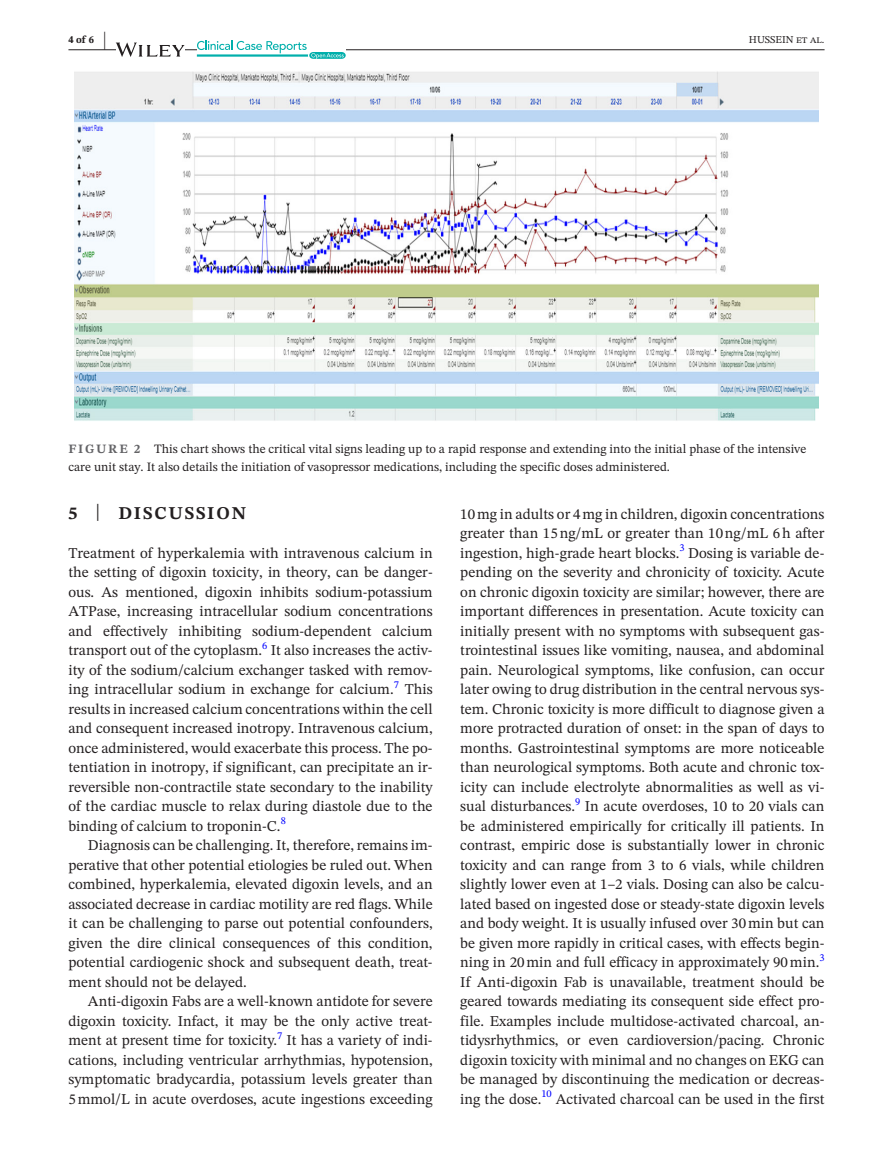
<style>
.page{position:relative;width:893px;height:1174px;background:#fff}
.page>*{position:absolute;margin:0;border:0;box-sizing:border-box;transform-origin:0 0}
.t1{font:700 18px "STIX Two Text";letter-spacing:.1em;color:#231f20}
.t2{font:15px/19.5px "STIX Two Text";color:#231f20;text-align:justify}
.t3{font:12.75px/18px "STIX Two Text";color:#231f20}
.t4{font:10.5px "STIX Two Text";color:#231f20}
.t5{font:10.5px "STIX Two Text";color:#00f}
.t6{font:700 10.5px "STIX Two Text";color:#231f20}
.s1{font-size:21px}
.s2{font-weight:700;color:#636366}
.s3{font-weight:400;font-size:23.7px}
</style>
<div class="page">
<hr style="left:68px;top:49px;width:756px;height:1px;background:#231f20">
<svg style="left:116px;top:43px;width:69px;height:14px"></svg>
<svg style="left:197px;top:41px;width:149px;height:18px"></svg>
<img style="left:74px;top:71px;width:745px;height:350px">
<p class="t6" style="left:68px;top:32px;width:39px">4 of 6 <span class="s1">|</span></p>
<p class="t4" style="left:749px;top:32px;width:77px">HUSSEIN et al.</p>
<p class="t3" style="left:68px;top:440px;width:739px"><span class="s2">FIGURE 2</span> This chart shows the critical vital signs leading up to a rapid response and extending into the initial phase of the intensive care unit stay. It also details the initiation of vasopressor medications, including the specific doses administered.</p>
<p class="t1" style="left:68px;top:500px;width:179px">5 <span class="s3">|</span> DISCUSSION</p>
<p class="t2" style="left:68px;top:543px;width:366px">Treatment of hyperkalemia with intravenous calcium in the setting of digoxin toxicity, in theory, can be danger&shy;ous. As mentioned, digoxin inhibits sodium-potassium ATPase, increasing intracellular sodium concentrations and effectively inhibiting sodium-dependent calcium transport out of the cytoplasm.</p>
<p class="t5" style="left:262px;top:637px;width:7px">6</p>
<p class="t2" style="left:68px;top:640px;width:366px;text-indent:202px">It also increases the activ&shy;ity of the sodium/calcium exchanger tasked with remov&shy;ing intracellular sodium in exchange for calcium.</p>
<p class="t5" style="left:394px;top:676px;width:7px">7</p>
<p class="t2" style="left:68px;top:679px;width:366px;text-indent:336px">This results in increased calcium concentrations within the cell and consequent increased inotropy. Intravenous calcium, once administered, would exacerbate this process. The po&shy;tentiation in inotropy, if significant, can precipitate an ir&shy;reversible non-contractile state secondary to the inability of the cardiac muscle to relax during diastole due to the binding of calcium to troponin-C.</p>
<p class="t5" style="left:281px;top:813px;width:7px">8</p>
<p class="t2" style="left:68px;top:835px;width:366px;text-indent:20px">Diagnosis can be challenging. It, therefore, remains im&shy;perative that other potential etiologies be ruled out. When combined, hyperkalemia, elevated digoxin levels, and an associated decrease in cardiac motility are red flags. While it can be challenging to parse out potential confounders, given the dire clinical consequences of this condition, potential cardiogenic shock and subsequent death, treat&shy;ment should not be delayed.</p>
<p class="t2" style="left:68px;top:991px;width:366px;text-indent:20px">Anti-digoxin Fabs are a well-known antidote for severe digoxin toxicity. Infact, it may be the only active treat&shy;ment at present time for toxicity.</p>
<p class="t5" style="left:277px;top:1027px;width:7px">7</p>
<p class="t2" style="left:68px;top:1030px;width:366px;text-indent:218px">It has a variety of indi&shy;cations, including ventricular arrhythmias, hypotension, symptomatic bradycardia, potassium levels greater than 5mmol/L in acute overdoses, acute ingestions exceeding</p>
<p class="t2" style="left:460px;top:504px;width:366px">10mg in adults or 4mg in children, digoxin concentrations greater than 15ng/mL or greater than 10ng/mL 6h after ingestion, high-grade heart blocks.</p>
<p class="t5" style="left:679px;top:540px;width:7px">3</p>
<p class="t2" style="left:460px;top:543px;width:366px;text-indent:228px">Dosing is variable de&shy;pending on the severity and chronicity of toxicity. Acute on chronic digoxin toxicity are similar; however, there are important differences in presentation. Acute toxicity can initially present with no symptoms with subsequent gas&shy;trointestinal issues like vomiting, nausea, and abdominal pain. Neurological symptoms, like confusion, can occur later owing to drug distribution in the central nervous sys&shy;tem. Chronic toxicity is more difficult to diagnose given a more protracted duration of onset: in the span of days to months. Gastrointestinal symptoms are more noticeable than neurological symptoms. Both acute and chronic tox&shy;icity can include electrolyte abnormalities as well as vi&shy;sual disturbances.</p>
<p class="t5" style="left:575px;top:793px;width:7px">9</p>
<p class="t2" style="left:460px;top:796px;width:366px;text-indent:125px">In acute overdoses, 10 to 20 vials can be administered empirically for critically ill patients. In contrast, empiric dose is substantially lower in chronic toxicity and can range from 3 to 6 vials, while children slightly lower even at 1–2 vials. Dosing can also be calcu&shy;lated based on ingested dose or steady-state digoxin levels and body weight. It is usually infused over 30min but can be given more rapidly in critical cases, with effects begin&shy;ning in 20min and full efficacy in approximately 90min.</p>
<p class="t5" style="left:819px;top:949px;width:7px">3</p>
<p class="t2" style="left:460px;top:972px;width:366px">If Anti-digoxin Fab is unavailable, treatment should be geared towards mediating its consequent side effect pro&shy;file. Examples include multidose-activated charcoal, an&shy;tidysrhythmics, or even cardioversion/pacing. Chronic digoxin toxicity with minimal and no changes on EKG can be managed by discontinuing the medication or decreas&shy;ing the dose.</p>
<p class="t5" style="left:541px;top:1086px;width:12px">10</p>
<p class="t2" style="left:556px;top:1089px;width:270px">Activated charcoal can be used in the first</p>
</div>
